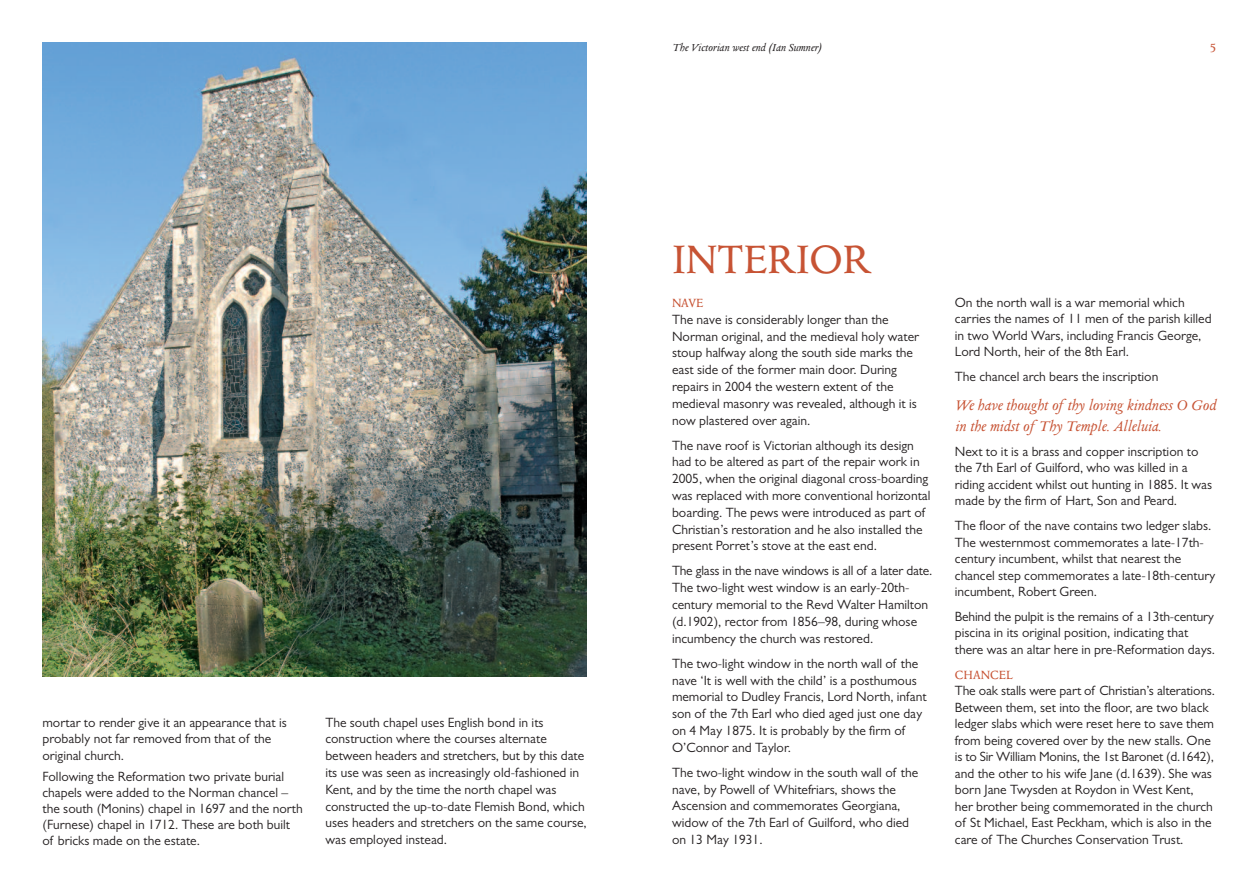
<style>
.page{position:relative;width:1259px;height:893px;background:#fff}
.page>*{position:absolute;margin:0;border:0;box-sizing:border-box;transform-origin:0 0}
.t1{font:45px "Columbus";letter-spacing:-.01em;color:#c75334}
.t2{font:italic 16.5px/21px "Columbus";color:#c75334}
.t3{font:13.5px/16.8px "Gill Sans";color:#231f20}
.t4{font:13.5px "Columbus";letter-spacing:-.01em;color:#c75334}
.t5{font:italic 12px "Columbus";color:#231f20}
</style>
<div class="page">
<img style="left:43px;top:43px;width:544px;height:633px">
<p class="t3" style="left:43px;top:715px;width:246px">mortar to render give it an appearance that is probably not far removed from that of the original church.</p>
<p class="t3" style="left:43px;top:770px;width:262px;line-height:15.9px">Following the Reformation two private burial chapels were added to the Norman chancel – the south (Monins) chapel in 1697 and the north (Furnese) chapel in 1712. These are both built of bricks made on the estate.</p>
<p class="t3" style="left:325px;top:715px;width:263px">The south chapel uses English bond in its construction where the courses alternate between headers and stretchers, but by this date its use was seen as increasingly old-fashioned in Kent, and by the time the north chapel was constructed the up-to-date Flemish Bond, which uses headers and stretchers on the same course, was employed instead.</p>
<p class="t5" style="left:672px;top:43px;width:151px">The Victorian west end (Ian Sumner)</p>
<p class="t4" style="left:1209px;top:43px;width:9px">5</p>
<h1 class="t1" style="left:672px;top:242px;width:201px">INTERIOR</h1>
<p class="t4" style="left:672px;top:298px;width:33px">NAVE</p>
<p class="t3" style="left:672px;top:312px;width:249px">The nave is considerably longer than the Norman original, and the medieval holy water stoup halfway along the south side marks the east side of the former main door. During repairs in 2004 the western extent of the medieval masonry was revealed, although it is now plastered over again.</p>
<p class="t3" style="left:672px;top:438px;width:260px">The nave roof is Victorian although its design had to be altered as part of the repair work in 2005, when the original diagonal cross-boarding was replaced with more conventional horizontal boarding. The pews were introduced as part of Christian’s restoration and he also installed the present Porret’s stove at the east end.</p>
<p class="t3" style="left:672px;top:564px;width:262px">The glass in the nave windows is all of a later date.<br>The two-light west window is an early-20th&shy;century memorial to the Revd Walter Hamilton (d.1902), rector from 1856–98, during whose incumbency the church was restored.</p>
<p class="t3" style="left:672px;top:656px;width:256px">The two-light window in the north wall of the nave ‘It is well with the child’ is a posthumous memorial to Dudley Francis, Lord North, infant son of the 7th Earl who died aged just one day on 4 May 1875. It is probably by the firm of O’Connor and Taylor.</p>
<p class="t3" style="left:672px;top:765px;width:248px">The two-light window in the south wall of the nave, by Powell of Whitefriars, shows the Ascension and commemorates Georgiana, widow of the 7th Earl of Guilford, who died on 13 May 1931.</p>
<p class="t3" style="left:955px;top:295px;width:258px">On the north wall is a war memorial which carries the names of 11 men of the parish killed in two World Wars, including Francis George, Lord North, heir of the 8th Earl.</p>
<p class="t3" style="left:955px;top:370px;width:205px">The chancel arch bears the inscription</p>
<p class="t2" style="left:955px;top:396px;width:262px">We have thought of thy loving kindness O God in the midst of Thy Temple. Alleluia.</p>
<p class="t3" style="left:955px;top:445px;width:259px">Next to it is a brass and copper inscription to the 7th Earl of Guilford, who was killed in a riding accident whilst out hunting in 1885. It was made by the firm of Hart, Son and Peard.</p>
<p class="t3" style="left:955px;top:519px;width:262px">The floor of the nave contains two ledger slabs.<br>The westernmost commemorates a late-17th&shy;century incumbent, whilst that nearest the chancel step commemorates a late-18th-century incumbent, Robert Green.</p>
<p class="t3" style="left:955px;top:610px;width:261px">Behind the pulpit is the remains of a 13th-century piscina in its original position, indicating that there was an altar here in pre-Reformation days.</p>
<p class="t4" style="left:955px;top:669px;width:60px">CHANCEL</p>
<p class="t3" style="left:955px;top:684px;width:261px">The oak stalls were part of Christian’s alterations.<br>Between them, set into the floor, are two black ledger slabs which were reset here to save them from being covered over by the new stalls. One is to Sir William Monins, the 1st Baronet (d.1642), and the other to his wife Jane (d.1639). She was born Jane Twysden at Roydon in West Kent, her brother being commemorated in the church of St Michael, East Peckham, which is also in the care of The Churches Conservation Trust.</p>
</div>
